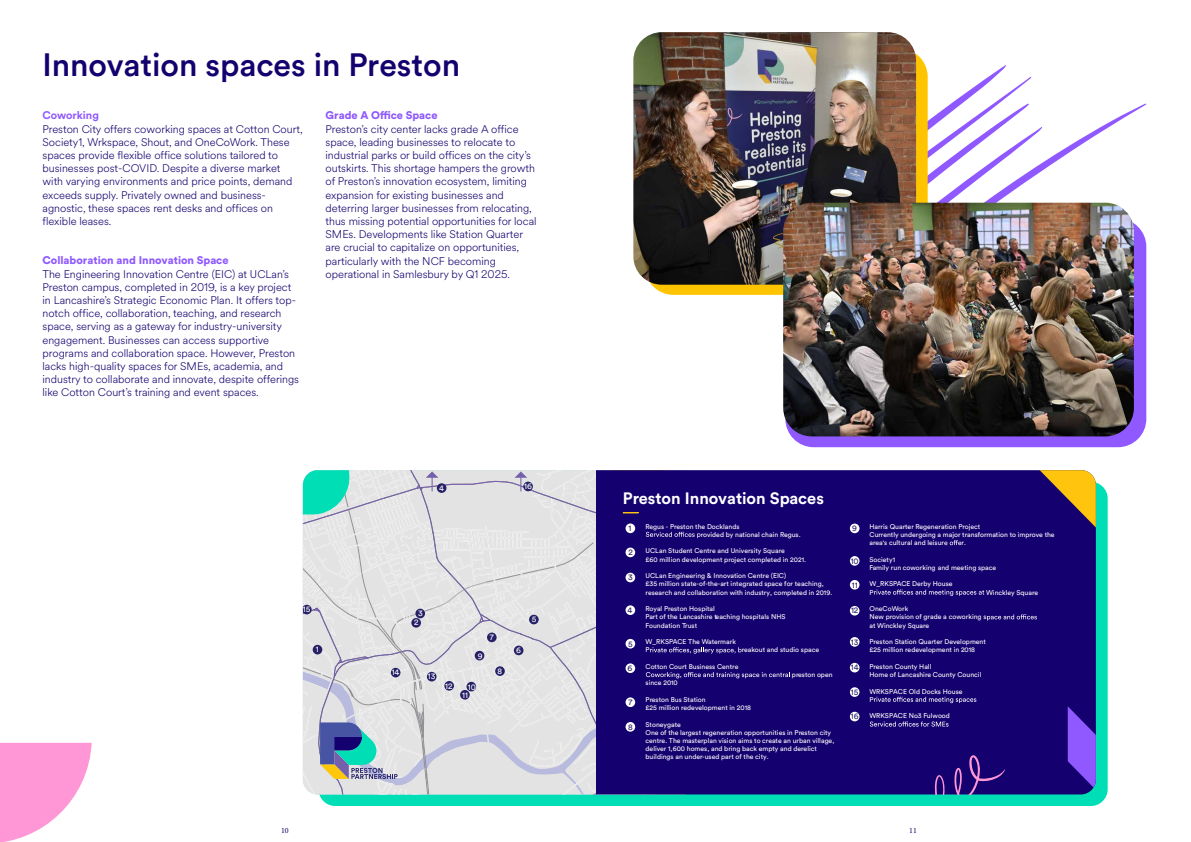
<style>
.page{position:relative;width:1191px;height:842px;background:#fff}
.page>*{position:absolute;margin:0;border:0;box-sizing:border-box;transform-origin:0 0}
.t1{font:500 32px "Circular Std";color:#14006e}
.t2{font:700 16.4px "Circular Std";color:#fff}
.t3{font:300 11px/13.2px "Circular Spotify Text";color:#14006e}
.t4{font:900 11px "Circular Std";color:#8f59ff}
.t5{font:700 11px "Circular Std";color:#8f59ff}
.t6{font:8.3px "Circular Std";color:#262166}
.t7{font:8.3px "Circular Std";color:#fff}
.t8{font:8px "Minion Pro";color:#14006e}
.t9{font:6.9px/8.2px "Circular Std";color:#fff}
</style>
<div class="page">
<svg style="left:925px;top:65px;width:221px;height:176px"></svg>
<div style="left:645px;top:48px;width:282px;height:247px;background:#ffc400;border-radius:28px"></div>
<img style="left:633px;top:32px;width:283px;height:253px">
<div style="left:785px;top:218px;width:361px;height:229px;background:#8f59ff;border-radius:28px"></div>
<img style="left:783px;top:203px;width:350px;height:233px">
<div style="left:318px;top:482px;width:789px;height:324px;background:#00deb5;border-radius:17px"></div>
<div style="left:596px;top:470px;width:499px;height:324px;background:#14006e"></div>
<div style="left:850px;top:524px;width:9px;height:9px;background:#fff;border-radius:50%"></div>
<div style="left:850px;top:556px;width:9px;height:10px;background:#fff;border-radius:50%"></div>
<div style="left:850px;top:580px;width:9px;height:10px;background:#fff;border-radius:50%"></div>
<div style="left:850px;top:606px;width:9px;height:9px;background:#fff;border-radius:50%"></div>
<div style="left:850px;top:637px;width:9px;height:10px;background:#fff;border-radius:50%"></div>
<div style="left:850px;top:663px;width:9px;height:9px;background:#fff;border-radius:50%"></div>
<div style="left:850px;top:687px;width:9px;height:10px;background:#fff;border-radius:50%"></div>
<div style="left:850px;top:712px;width:9px;height:9px;background:#fff;border-radius:50%"></div>
<svg style="left:944px;top:540px;width:17px;height:5px"></svg>
<svg style="left:874px;top:589px;width:110px;height:7px"></svg>
<svg style="left:987px;top:614px;width:49px;height:7px"></svg>
<svg style="left:874px;top:697px;width:102px;height:6px"></svg>
<svg style="left:869px;top:721px;width:79px;height:6px"></svg>
<svg style="left:1067px;top:706px;width:28px;height:88px"></svg>
<svg style="left:1026px;top:470px;width:69px;height:57px"></svg>
<svg style="left:934px;top:755px;width:71px;height:39px"></svg>
<svg style="left:303px;top:470px;width:487px;height:324px"></svg>
<svg style="left:0;top:743px;width:92px;height:99px"></svg>
<h1 class="t1" style="left:43px;top:45px;width:419px">Innovation spaces in Preston</h1>
<p class="t5" style="left:43px;top:108px;width:58px">Coworking</p>
<p class="t3" style="left:43px;top:122px;width:262px">Preston City offers coworking spaces at Cotton Court, Society1, Wrkspace, Shout, and OneCoWork. These spaces provide flexible office solutions tailored to businesses post-COVID. Despite a diverse market with varying environments and price points, demand exceeds supply. Privately owned and business&shy;agnostic, these spaces rent desks and offices on flexible leases.</p>
<p class="t4" style="left:43px;top:253px;width:187px">Collaboration and Innovation Space</p>
<p class="t3" style="left:43px;top:267px;width:258px">The Engineering Innovation Centre (EIC) at UCLan’s Preston campus, completed in 2019, is a key project in Lancashire’s Strategic Economic Plan. It offers top&shy;notch office, collaboration, teaching, and research space, serving as a gateway for industry-university engagement. Businesses can access supportive programs and collaboration space. However, Preston lacks high-quality spaces for SMEs, academia, and industry to collaborate and innovate, despite offerings like Cotton Court’s training and event spaces.</p>
<p class="t4" style="left:325px;top:108px;width:113px">Grade A Office Space</p>
<p class="t3" style="left:325px;top:122px;width:213px">Preston’s city center lacks grade A office space, leading businesses to relocate to industrial parks or build offices on the city’s outskirts. This shortage hampers the growth of Preston’s innovation ecosystem, limiting expansion for existing businesses and deterring larger businesses from relocating, thus missing potential opportunities for local SMEs. Developments like Station Quarter are crucial to capitalize on opportunities, particularly with the NCF becoming operational in Samlesbury by Q1 2025.</p>
<p class="t7" style="left:303px;top:604px;width:9px">15</p>
<p class="t7" style="left:316px;top:644px;width:4px">1</p>
<p class="t7" style="left:439px;top:483px;width:6px">4</p>
<p class="t7" style="left:524px;top:481px;width:9px">16</p>
<p class="t7" style="left:392px;top:667px;width:9px">14</p>
<p class="t7" style="left:418px;top:608px;width:6px">3</p>
<p class="t7" style="left:414px;top:617px;width:6px">2</p>
<p class="t7" style="left:532px;top:614px;width:6px">5</p>
<p class="t7" style="left:490px;top:632px;width:6px">7</p>
<p class="t7" style="left:478px;top:651px;width:6px">9</p>
<p class="t7" style="left:516px;top:645px;width:6px">6</p>
<p class="t7" style="left:428px;top:671px;width:9px">13</p>
<p class="t7" style="left:497px;top:666px;width:6px">8</p>
<p class="t7" style="left:445px;top:681px;width:9px">12</p>
<p class="t7" style="left:468px;top:681px;width:10px">10</p>
<p class="t7" style="left:462px;top:690px;width:7px">11</p>
<h2 class="t2" style="left:623px;top:488px;width:203px">Preston Innovation Spaces</h2>
<p class="t6" style="left:628px;top:523px;width:4px">1</p>
<p class="t6" style="left:628px;top:547px;width:6px">2</p>
<p class="t6" style="left:628px;top:572px;width:6px">3</p>
<p class="t6" style="left:627px;top:605px;width:6px">4</p>
<p class="t6" style="left:628px;top:639px;width:6px">5</p>
<p class="t6" style="left:627px;top:663px;width:6px">6</p>
<p class="t6" style="left:628px;top:697px;width:6px">7</p>
<p class="t6" style="left:628px;top:722px;width:6px">8</p>
<p class="t9" style="left:700px;top:522px;width:101px;text-indent:-55px">Regus - Preston the Docklands<br>rovided by national chain Regus.</p>
<p class="t9" style="left:645px;top:547px;width:162px">UCLan Student Centre and University Square<br>£60 million development project completed in 2021.</p>
<p class="t9" style="left:645px;top:571px;width:188px">UCLan Engineering &amp; Innovation Centre (EIC)<br>£35 million state-of-the-art integrated space for teaching, research and collaboration with industry, completed in 2019.</p>
<p class="t9" style="left:645px;top:604px;width:141px">Royal Preston Hospital<br>Part of the Lancashire teaching hospitals NHS<br>Foundation Trust</p>
<p class="t9" style="left:645px;top:637px;width:92px">W_RKSPACE The Watermark<br>P</p>
<p class="t9" style="left:742px;top:646px;width:79px">reakout and studio space</p>
<p class="t9" style="left:645px;top:662px;width:94px">Cotton Court Business Centre</p>
<p class="t9" style="left:792px;top:670px;width:42px">preston open</p>
<p class="t9" style="left:645px;top:679px;width:34px">since 2010</p>
<p class="t9" style="left:645px;top:695px;width:107px">Preston Bus Station<br>£25 million redevelopment in 2018</p>
<p class="t9" style="left:645px;top:720px;width:190px">Stoneygate<br>One of the largest regeneration opportunities in Preston city centre. The masterplan vision aims to create an urban village, deliver 1,600 homes, and bring back empty and derelict buildings an under-used part of the city.</p>
<p class="t6" style="left:852px;top:523px;width:6px">9</p>
<p class="t6" style="left:850px;top:556px;width:10px">10</p>
<p class="t6" style="left:851px;top:579px;width:7px">11</p>
<p class="t6" style="left:851px;top:605px;width:9px">12</p>
<p class="t6" style="left:851px;top:637px;width:9px">13</p>
<p class="t6" style="left:851px;top:662px;width:9px">14</p>
<p class="t6" style="left:851px;top:687px;width:9px">15</p>
<p class="t6" style="left:850px;top:711px;width:9px">16</p>
<p class="t9" style="left:869px;top:522px;width:187px">Harris Quarter Regeneration Project<br>Currently undergoing a major transformation to improve the area's cultural and leisur</p>
<p class="t9" style="left:961px;top:538px;width:6px">r.</p>
<p class="t9" style="left:869px;top:555px;width:128px">Society1<br>Family run coworking and meeting space</p>
<p class="t9" style="left:869px;top:580px;width:85px">W_RKSPACE Derby House<br>P</p>
<p class="t9" style="left:986px;top:588px;width:54px">Winckley Square</p>
<p class="t9" style="left:869px;top:604px;width:118px">OneCoWork<br>New provision of grade a coworking s at Winckley Square</p>
<p class="t9" style="left:869px;top:637px;width:118px">Preston Station Quarter Development £25 million redevelopment in 2018</p>
<p class="t9" style="left:869px;top:662px;width:113px">Preston County Hall<br>Home of Lancashire County Council</p>
<p class="t9" style="left:869px;top:687px;width:94px">WRKSPACE Old Docks House<br>P</p>
<p class="t9" style="left:869px;top:712px;width:82px">WRKSPACE No3 Fulwood</p>
<p class="t8" style="left:281px;top:825px;width:9px">10</p>
<p class="t8" style="left:909px;top:825px;width:9px">11</p>
</div>
